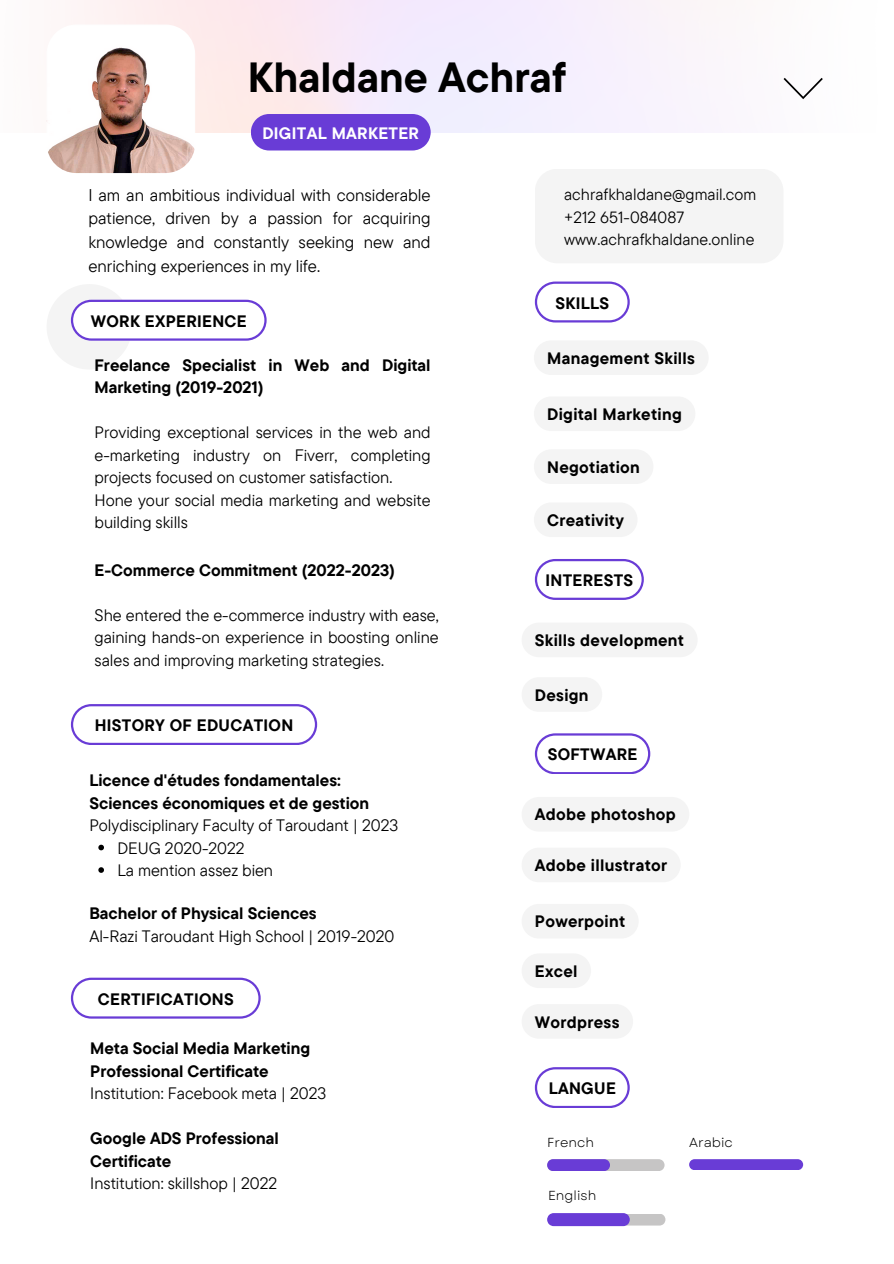
<style>
.page{position:relative;width:894px;height:1264px;background:#fff}
.page>*{position:absolute;margin:0;border:0;box-sizing:border-box;transform-origin:0 0}
.t1{font:700 42px "TT Commons Pro";color:#000}
.t2{font:16.95px/23.7px "TT Commons Pro";color:#000;text-align:justify}
.t3{font:16.5px/22.5px "TT Commons Pro";color:#000}
.t4{font:700 16.5px/22.5px "TT Commons Pro";color:#000}
.t5{font:700 16.5px "TT Commons Pro";letter-spacing:.02em;color:#000}
.t6{font:700 16.5px "TT Commons Pro";letter-spacing:.02em;color:#fff}
.t7{font:16.2px/22.5px "TT Commons Pro";letter-spacing:.005em;color:#000}
.t8{font:13.05px "Garet";color:#000}
.s1{font-weight:400}
.s2{font-weight:700}
</style>
<div class="page">
<img style="left:47px;top:25px;width:148px;height:148px;border-radius:30px">
<svg style="left:783px;top:78px;width:39px;height:21px"></svg>
<div style="left:251px;top:114px;width:179px;height:36px;background:#693cd6"></div>
<div style="left:47px;top:284px;width:85px;height:85px;background:#f4f4f4;border-radius:50%"></div>
<div style="left:71px;top:300px;width:195px;height:41px;background:#9677e2;border-radius:20px"></div>
<svg style="left:71px;top:300px;width:195px;height:40px;background:#efeafa"></svg>
<div style="left:71px;top:704px;width:246px;height:41px;background:#693cd6;border-radius:20px"></div>
<svg style="left:71px;top:704px;width:246px;height:40px;background:#f0ebfa"></svg>
<svg style="left:71px;top:977px;width:189px;height:41px"></svg>
<div style="left:535px;top:169px;width:248px;height:94px;background:#f4f4f4"></div>
<div style="left:534px;top:341px;width:174px;height:34px;background:#f4f4f4"></div>
<div style="left:534px;top:450px;width:119px;height:34px;background:#f4f4f4"></div>
<div style="left:534px;top:503px;width:103px;height:34px;background:#f4f4f4"></div>
<svg style="left:98px;top:844px;width:6px;height:6px"></svg>
<svg style="left:98px;top:867px;width:6px;height:5px"></svg>
<div style="left:534px;top:397px;width:161px;height:34px;background:#f4f4f4"></div>
<svg style="left:534px;top:559px;width:109px;height:40px"></svg>
<div style="left:522px;top:678px;width:80px;height:33px;background:#f4f4f4"></div>
<div style="left:522px;top:623px;width:175px;height:34px;background:#f4f4f4"></div>
<svg style="left:547px;top:1213px;width:118px;height:13px;background:#8a6cd3"></svg>
<svg style="left:547px;top:1159px;width:117px;height:12px"></svg>
<svg style="left:534px;top:1067px;width:95px;height:40px"></svg>
<svg style="left:534px;top:281px;width:95px;height:41px"></svg>
<svg style="left:534px;top:733px;width:116px;height:40px"></svg>
<div style="left:522px;top:797px;width:167px;height:34px;background:#f4f4f4"></div>
<div style="left:522px;top:848px;width:158px;height:34px;background:#f4f4f4"></div>
<div style="left:522px;top:904px;width:116px;height:34px;background:#f4f4f4"></div>
<svg style="left:522px;top:954px;width:69px;height:34px"></svg>
<div style="left:522px;top:1005px;width:111px;height:33px;background:#f4f4f4"></div>
<div style="left:689px;top:1159px;width:113px;height:11px;background:#693cd6;border-radius:5px"></div>
<p class="t1" style="left:248px;top:50px;width:320px">Khaldane Achraf</p>
<h1 class="t6" style="left:262px;top:122px;width:158px">DIGITAL MARKETER</h1>
<h3 class="t2" style="left:88px;top:182px;width:343px">I am an ambitious individual with considerable patience, driven by a passion for acquiring knowledge and constantly seeking new and enriching experiences in my life.</h3>
<p class="t5" style="left:91px;top:310px;width:157px">WORK EXPERIENCE</p>
<h2 class="t4" style="left:94px;top:353px;width:337px">Freelance Specialist in Web and Digital<br>Marketing (2019-2021)</h2>
<h3 class="t3" style="left:94px;top:420px;width:337px">Providing exceptional services in the web and e-marketing industry on Fiverr, completing projects focused on customer satisfaction.<br>Hone your social media marketing and website building skills</h3>
<h2 class="t4" style="left:94px;top:558px;width:302px">E-Commerce Commitment (2022-2023)</h2>
<h4 class="t3" style="left:94px;top:603px;width:345px;text-align:justify">She entered the e-commerce industry with ease, gaining hands-on experience in boosting online sales and improving marketing strategies.</h4>
<p class="t5" style="left:95px;top:714px;width:200px">HISTORY OF EDUCATION</p>
<h2 class="t4" style="left:89px;top:768px;width:310px">Licence d'études fondamentales:<br>Sciences économiques et de gestion<br><span class="s1">Polydisciplinary Faculty of Taroudant | 2023</span></h2>
<h3 class="t3" style="left:117px;top:836px;width:129px">DEUG 2020-2022</h3>
<h3 class="t3" style="left:117px;top:858px;width:157px">La mention assez bien</h3>
<h4 class="t3" style="left:89px;top:901px;width:306px"><span class="s2">Bachelor of Physical Sciences<br></span>Al-Razi Taroudant High School | 2019-2020</h4>
<h2 class="t5" style="left:98px;top:988px;width:137px">CERTIFICATIONS</h2>
<h3 class="t4" style="left:90px;top:1036px;width:237px">Meta Social Media Marketing<br>Professional Certificate<br><span class="s1">Institution: Facebook meta | 2023</span></h3>
<h3 class="t4" style="left:90px;top:1126px;width:190px">Google ADS Professional<br>Certificate<br><span class="s1">Institution: skillshop | 2022</span></h3>
<h4 class="t7" style="left:564px;top:183px;width:194px">achrafkhaldane@gmail.com +212 651-084087</h4>
<h4 class="t7" style="left:564px;top:228px;width:192px">www.achrafkhaldane.online</h4>
<h4 class="t4" style="left:555px;top:291px;width:55px">SKILLS</h4>
<h2 class="t5" style="left:547px;top:347px;width:149px">Management Skills</h2>
<h3 class="t5" style="left:547px;top:403px;width:136px">Digital Marketing</h3>
<h3 class="t5" style="left:547px;top:456px;width:94px">Negotiation</h3>
<h4 class="t5" style="left:547px;top:509px;width:78px">Creativity</h4>
<p class="t5" style="left:545px;top:569px;width:89px">INTERESTS</p>
<h3 class="t5" style="left:534px;top:629px;width:151px">Skills development</h3>
<p class="t4" style="left:534px;top:683px;width:55px">Design</p>
<h2 class="t5" style="left:547px;top:743px;width:91px">SOFTWARE</h2>
<h4 class="t5" style="left:534px;top:804px;width:142px">Adobe photoshop</h4>
<h4 class="t5" style="left:534px;top:854px;width:134px">Adobe illustrator</h4>
<h3 class="t5" style="left:534px;top:910px;width:92px">Powerpoint</h3>
<h3 class="t4" style="left:534px;top:959px;width:44px">Excel</h3>
<h2 class="t5" style="left:534px;top:1011px;width:86px">Wordpress</h2>
<h3 class="t4" style="left:548px;top:1076px;width:69px">LANGUE</h3>
<h3 class="t8" style="left:547px;top:1132px;width:48px">French</h3>
<h2 class="t8" style="left:548px;top:1185px;width:50px">English</h2>
<p class="t8" style="left:689px;top:1132px;width:45px">Arabic</p>
</div>
